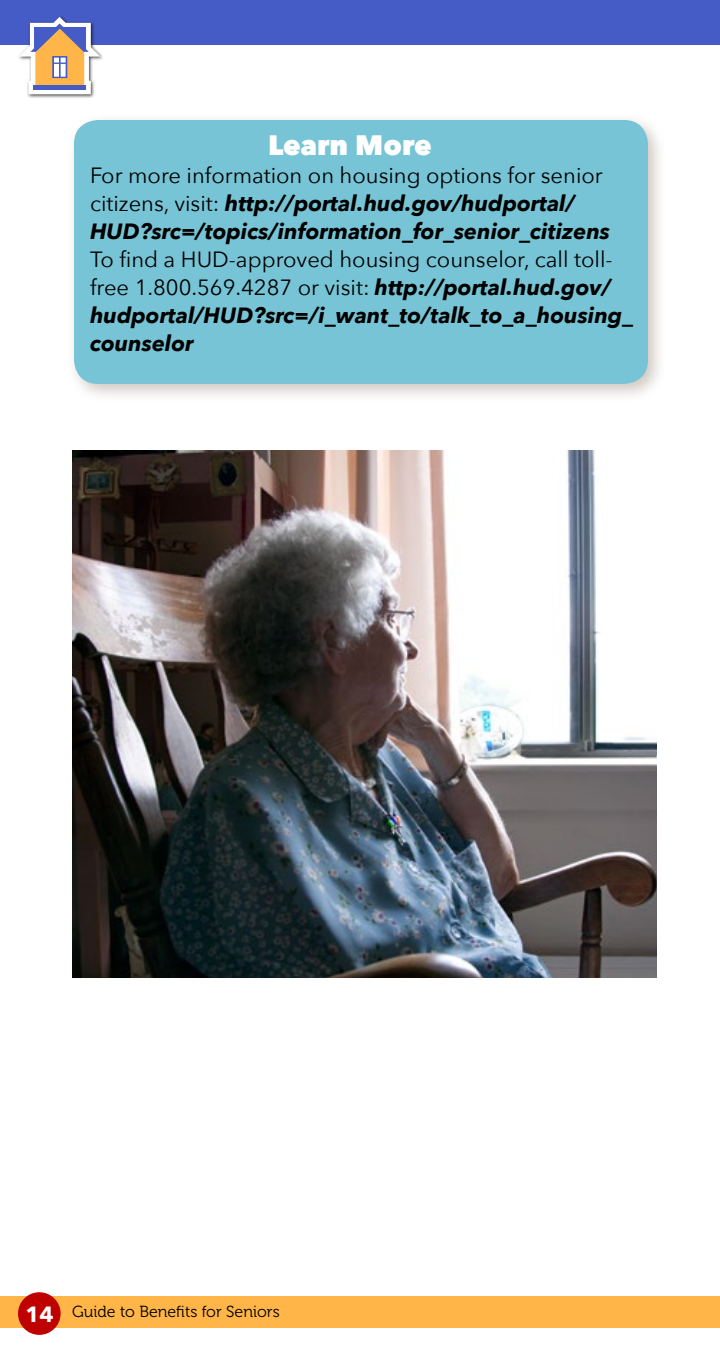
<style>
.page{position:relative;width:720px;height:1368px;background:#fff}
.page>*{position:absolute;margin:0;border:0;box-sizing:border-box;transform-origin:0 0}
.t1{font:800 28px "Avenir Next";color:#fff}
.t2{font:italic 700 22px/28px "Avenir Next";color:#000}
.t3{font:16px "Museo 300";color:#000}
.s1{font-weight:400;font-style:normal}
.s2{font-family:"Avenir Next";font-weight:700;font-size:22px;color:#fff}
</style>
<div class="page">
<div style="left:0;top:1296px;width:720px;height:32px;background:#ffb547"></div>
<div style="left:18px;top:1292px;width:43px;height:43px;background:#bf0000;border-radius:50%"></div>
<div style="left:0;top:0;width:720px;height:44px;background:#455cc7"></div>
<hr style="left:719px;top:346px;width:1px;height:125px;background:#455cc7">
<div style="left:67px;top:113px;width:600px;height:289px;background:#c1b8af;opacity:.75"></div>
<div style="left:74px;top:120px;width:574px;height:264px;background:#76c4d5;border-radius:24px"></div>
<img style="left:72px;top:451px;width:585px;height:527px">
<div style="left:17px;top:15px;width:88px;height:83px;background:#000;opacity:.75"></div>
<svg style="left:19px;top:17px;width:81px;height:77px"></svg>
<div style="left:33px;top:85px;width:53px;height:5px;background:#455cc7"></div>
<p class="t1" style="left:268px;top:128px;width:165px">Learn More</p>
<p class="t2" style="left:90px;top:161px;width:522px"><span class="s1">For more information on housing options for senior citizens, visit:</span> http://portal.hud.gov/hudportal/<br>HUD?src=/topics/information_for_senior_citizens</p>
<p class="t2" style="left:90px;top:245px;width:545px"><span class="s1">To find a HUD-approved housing counselor, call toll&shy;free 1.800.569.4287 or visit:</span> http://portal.hud.gov/ hudportal/HUD?src=/i_want_to/talk_to_a_housing_ counselor</p>
<p class="t3" style="left:25px;top:1303px;width:256px"><span class="s2">14</span> Guide to Benefits for Seniors</p>
</div>
